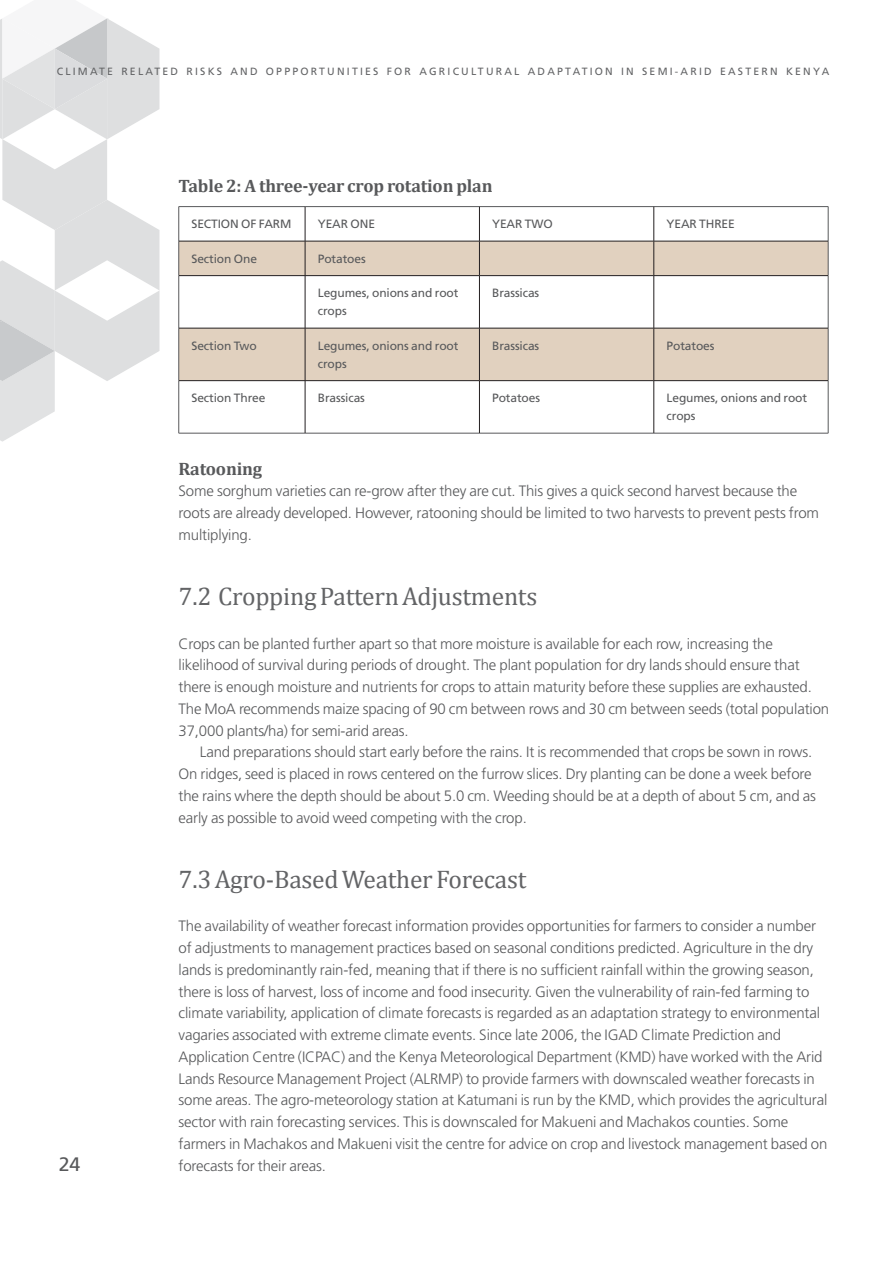
<style>
.page{position:relative;width:893px;height:1263px;background:#fff}
.page>*{position:absolute;margin:0;border:0;box-sizing:border-box;transform-origin:0 0}
.t1{font:25.5px "Cambria";letter-spacing:-.01em;color:#636466}
.t2{font:19.5px "Frutiger";color:#58595b}
.t3{font:700 18px "Cambria";letter-spacing:-.01em;color:#58595b}
.t4{font:300 15px/21.8px "Frutiger";letter-spacing:-.01em;color:#58595b}
.t5{font:12px/18px "Frutiger";letter-spacing:-.01em;color:#58595b}
.t6{font:10.5px "Frutiger";letter-spacing:.21em;color:#636466}
</style>
<div class="page">
<svg style="left:0;top:18px;width:159px;height:424px"></svg>
<svg style="left:179px;top:242px;width:649px;height:138px;fill:#e1d1bf"></svg>
<hr style="left:179px;top:206px;width:126px;height:1px;background:#58595b">
<hr style="left:178px;top:207px;width:1px;height:34px;background:#58595b">
<hr style="left:305px;top:206px;width:523px;height:1px;background:#58595b">
<hr style="left:828px;top:207px;width:1px;height:34px;background:#58595b">
<hr style="left:178px;top:241px;width:1px;height:35px;background:#58595b">
<hr style="left:828px;top:241px;width:1px;height:35px;background:#58595b">
<hr style="left:178px;top:276px;width:1px;height:52px;background:#58595b">
<hr style="left:828px;top:276px;width:1px;height:52px;background:#58595b">
<hr style="left:178px;top:328px;width:1px;height:53px;background:#58595b">
<hr style="left:828px;top:328px;width:1px;height:53px;background:#58595b">
<hr style="left:178px;top:381px;width:1px;height:52px;background:#58595b">
<hr style="left:828px;top:381px;width:1px;height:52px;background:#58595b">
<hr style="left:179px;top:433px;width:649px;height:1px;background:#58595b">
<hr style="left:305px;top:207px;width:1px;height:34px;background:#231f20">
<hr style="left:479px;top:207px;width:1px;height:34px;background:#231f20">
<hr style="left:653px;top:207px;width:1px;height:34px;background:#231f20">
<hr style="left:179px;top:241px;width:300px;height:1px;background:#231f20">
<hr style="left:305px;top:241px;width:1px;height:34px;background:#231f20">
<hr style="left:479px;top:241px;width:175px;height:1px;background:#231f20">
<hr style="left:479px;top:241px;width:1px;height:34px;background:#231f20">
<hr style="left:654px;top:241px;width:174px;height:1px;background:#231f20">
<hr style="left:653px;top:241px;width:1px;height:34px;background:#231f20">
<hr style="left:179px;top:275px;width:300px;height:1px;background:#231f20">
<hr style="left:305px;top:276px;width:1px;height:52px;background:#231f20">
<hr style="left:479px;top:275px;width:175px;height:1px;background:#231f20">
<hr style="left:479px;top:276px;width:1px;height:52px;background:#231f20">
<hr style="left:654px;top:275px;width:174px;height:1px;background:#231f20">
<hr style="left:653px;top:276px;width:1px;height:52px;background:#231f20">
<hr style="left:179px;top:328px;width:300px;height:1px;background:#231f20">
<hr style="left:305px;top:328px;width:1px;height:52px;background:#231f20">
<hr style="left:479px;top:328px;width:175px;height:1px;background:#231f20">
<hr style="left:479px;top:328px;width:1px;height:52px;background:#231f20">
<hr style="left:654px;top:328px;width:174px;height:1px;background:#231f20">
<hr style="left:653px;top:328px;width:1px;height:52px;background:#231f20">
<hr style="left:179px;top:380px;width:300px;height:1px;background:#231f20">
<hr style="left:305px;top:381px;width:1px;height:52px;background:#231f20">
<hr style="left:479px;top:380px;width:175px;height:1px;background:#231f20">
<hr style="left:479px;top:381px;width:1px;height:52px;background:#231f20">
<hr style="left:654px;top:380px;width:174px;height:1px;background:#231f20">
<hr style="left:653px;top:381px;width:1px;height:52px;background:#231f20">
<p class="t6" style="left:57px;top:67px;width:774px">CLIMATE RELATED RISKS AND OPPPORTUNITIES FOR AGRICULTURAL ADAPTATION IN SEMI-ARID EASTERN KENYA</p>
<p class="t3" style="left:179px;top:175px;width:316px">Table 2: A three-year crop rotation plan</p>
<p class="t5" style="left:191px;top:216px;width:101px">SECTION OF FARM</p>
<p class="t5" style="left:318px;top:216px;width:59px">YEAR ONE</p>
<p class="t5" style="left:492px;top:216px;width:62px">YEAR TWO</p>
<p class="t5" style="left:666px;top:216px;width:70px">YEAR THREE</p>
<p class="t5" style="left:191px;top:251px;width:67px">Section One</p>
<p class="t5" style="left:318px;top:251px;width:49px">Potatoes</p>
<p class="t5" style="left:318px;top:285px;width:142px">Legumes, onions and root crops</p>
<p class="t5" style="left:492px;top:285px;width:49px">Brassicas</p>
<p class="t5" style="left:191px;top:338px;width:67px">Section Two</p>
<p class="t5" style="left:318px;top:338px;width:142px">Legumes, onions and root crops</p>
<p class="t5" style="left:492px;top:338px;width:49px">Brassicas</p>
<p class="t5" style="left:666px;top:338px;width:49px">Potatoes</p>
<p class="t5" style="left:191px;top:390px;width:75px">Section Three</p>
<p class="t5" style="left:318px;top:390px;width:49px">Brassicas</p>
<p class="t5" style="left:492px;top:390px;width:49px">Potatoes</p>
<p class="t5" style="left:666px;top:390px;width:142px">Legumes, onions and root crops</p>
<p class="t3" style="left:179px;top:458px;width:85px">Ratooning</p>
<p class="t4" style="left:179px;top:481px;width:642px">Some sorghum varieties can re-grow after they are cut. This gives a quick second harvest because the roots are already developed. However, ratooning should be limited to two harvests to prevent pests from multiplying.</p>
<h2 class="t2" style="left:59px;top:1156px;width:23px">24</h2>
<h1 class="t1" style="left:179px;top:581px;width:360px">7.2 Cropping Pattern Adjustments</h1>
<p class="t4" style="left:179px;top:634px;width:652px">Crops can be planted further apart so that more moisture is available for each row, increasing the likelihood of survival during periods of drought. The plant population for dry lands should ensure that there is enough moisture and nutrients for crops to attain maturity before these supplies are exhausted.<br>The MoA recommends maize spacing of 90 cm between rows and 30 cm between seeds (total population 37,000 plants/ha) for semi-arid areas.</p>
<p class="t4" style="left:179px;top:742px;width:639px;text-indent:21px">Land preparations should start early before the rains. It is recommended that crops be sown in rows.<br>On ridges, seed is placed in rows centered on the furrow slices. Dry planting can be done a week before the rains where the depth should be about 5.0 cm. Weeding should be at a depth of about 5 cm, and as early as possible to avoid weed competing with the crop.</p>
<h1 class="t1" style="left:179px;top:864px;width:349px">7.3 Agro-Based Weather Forecast</h1>
<p class="t4" style="left:179px;top:916px;width:650px">The availability of weather forecast information provides opportunities for farmers to consider a number of adjustments to management practices based on seasonal conditions predicted. Agriculture in the dry lands is predominantly rain-fed, meaning that if there is no sufficient rainfall within the growing season, there is loss of harvest, loss of income and food insecurity. Given the vulnerability of rain-fed farming to climate variability, application of climate forecasts is regarded as an adaptation strategy to environmental vagaries associated with extreme climate events. Since late 2006, the IGAD Climate Prediction and Application Centre (ICPAC) and the Kenya Meteorological Department (KMD) have worked with the Arid Lands Resource Management Project (ALRMP) to provide farmers with downscaled weather forecasts in some areas. The agro-meteorology station at Katumani is run by the KMD, which provides the agricultural sector with rain forecasting services. This is downscaled for Makueni and Machakos counties. Some farmers in Machakos and Makueni visit the centre for advice on crop and livestock management based on forecasts for their areas.</p>
</div>
